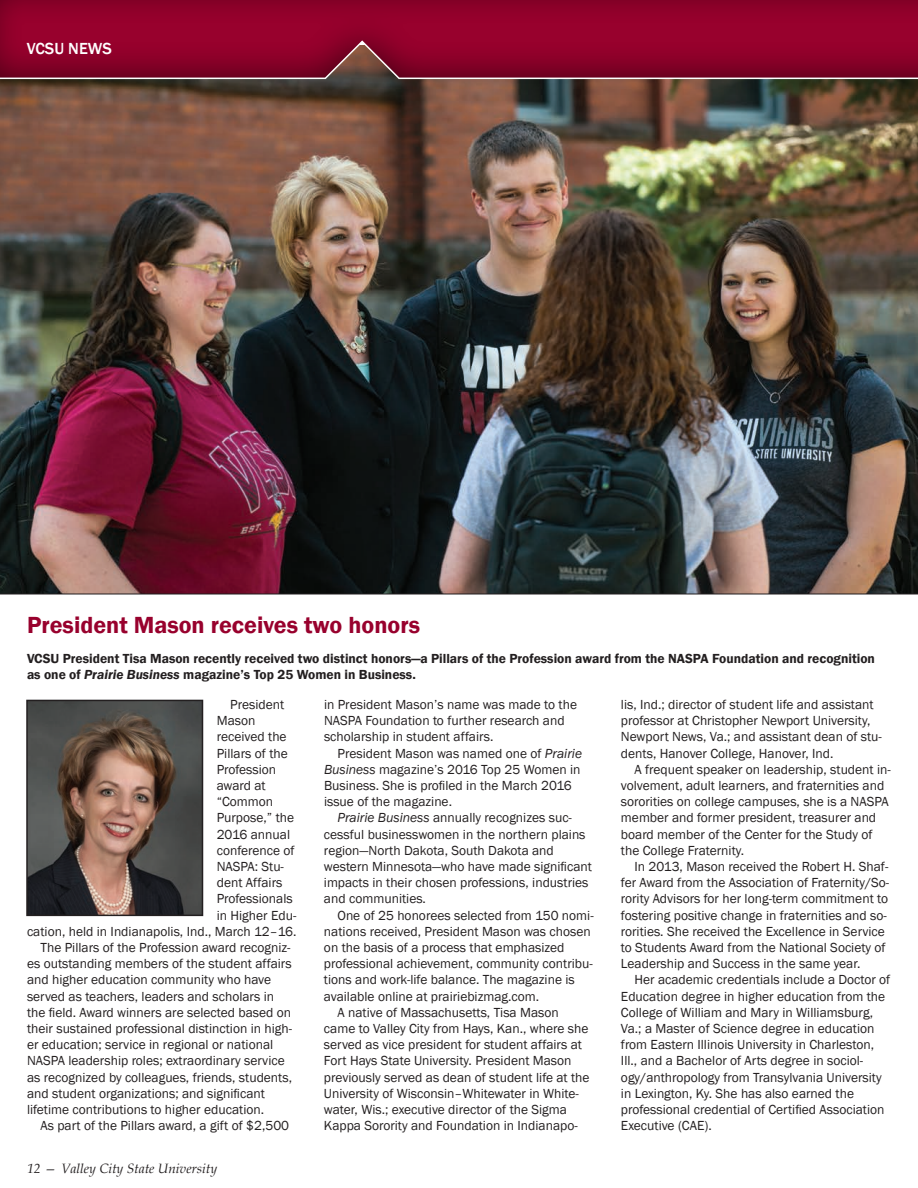
<style>
.page{position:relative;width:918px;height:1188px;background:#fff}
.page>*{position:absolute;margin:0;border:0;box-sizing:border-box;transform-origin:0 0}
.Heading_Article_Divi{font:600 24px "Franklin Gothic";color:#98012d}
.t1{font:500 16.5px "Franklin Gothic";color:#fff}
.Basic_Story_Indent{font:13.5px/16.2px "Franklin Gothic";color:#231f20}
.t2{font:600 13.5px/16.2px "Franklin Gothic";color:#231f20}
.t3{font:italic 13.5px "Book Antiqua";color:#231f20}
.s1{font-style:italic}
</style>
<div class="page">
<img style="left:0;top:80px;width:918px;height:514px">
<svg style="left:0;top:0;width:918px;height:80px;background:#8d072d"></svg>
<img style="left:29px;top:703px;width:171px;height:210px">
<div style="left:26px;top:700px;width:177px;height:216px;border:2px solid #231f20"></div>
<hr style="left:0;top:594px;width:918px;height:1px;background:#231f20">
<p class="t1" style="left:27px;top:39px;width:87px">VCSU NEWS</p>
<p class="Heading_Article_Divi" style="left:27px;top:611px;width:395px">President Mason receives two honors</p>
<p class="t2" style="left:27px;top:651px;width:850px">VCSU President Tisa Mason recently received two distinct honors—a Pillars of the Profession award from the NASPA Foundation and recognition as one of <span class="s1">Prairie Business</span> magazine’s Top 25 Women in Business.</p>
<p class="Basic_Story_Indent" style="left:230px;top:697px;width:56px">President</p>
<p class="Basic_Story_Indent" style="left:217px;top:713px;width:40px">Mason</p>
<p class="Basic_Story_Indent" style="left:217px;top:729px;width:71px">received the</p>
<p class="Basic_Story_Indent" style="left:217px;top:745px;width:73px">Pillars of the</p>
<p class="Basic_Story_Indent" style="left:217px;top:762px;width:61px">Profession</p>
<p class="Basic_Story_Indent" style="left:217px;top:778px;width:51px">award at</p>
<p class="Basic_Story_Indent" style="left:217px;top:794px;width:58px">“Common</p>
<p class="Basic_Story_Indent" style="left:217px;top:810px;width:79px">Purpose,” the</p>
<p class="Basic_Story_Indent" style="left:217px;top:826px;width:75px">2016 annual</p>
<p class="Basic_Story_Indent" style="left:217px;top:843px;width:79px">conference of</p>
<p class="Basic_Story_Indent" style="left:217px;top:859px;width:69px">NASPA: Stu-</p>
<p class="Basic_Story_Indent" style="left:217px;top:875px;width:67px">dent Affairs</p>
<p class="Basic_Story_Indent" style="left:217px;top:891px;width:77px">Professionals</p>
<p class="Basic_Story_Indent" style="left:217px;top:907px;width:81px">in Higher Edu-</p>
<p class="Basic_Story_Indent" style="left:27px;top:924px;width:271px">cation, held in Indianapolis, Ind., March 12–16.</p>
<p class="Basic_Story_Indent" style="left:27px;top:940px;width:267px;text-indent:14px">The Pillars of the Profession award recogniz&shy;es outstanding members of the student affairs and higher education community who have served as teachers, leaders and scholars in the field. Award winners are selected based on their sustained professional distinction in high&shy;er education; service in regional or national NASPA leadership roles; extraordinary service as recognized by colleagues, friends, students, and student organizations; and significant lifetime contributions to higher education.</p>
<p class="Basic_Story_Indent" style="left:40px;top:1118px;width:250px">As part of the Pillars award, a gift of $2,500</p>
<p class="Basic_Story_Indent" style="left:621px;top:697px;width:262px">lis, Ind.; director of student life and assistant professor at Christopher Newport University, Newport News, Va.; and assistant dean of stu&shy;dents, Hanover College, Hanover, Ind.</p>
<p class="Basic_Story_Indent" style="left:621px;top:762px;width:271px;text-indent:14px">A frequent speaker on leadership, student in&shy;volvement, adult learners, and fraternities and sororities on college campuses, she is a NASPA member and former president, treasurer and board member of the Center for the Study of the College Fraternity.</p>
<p class="Basic_Story_Indent" style="left:621px;top:859px;width:270px;text-indent:13px">In 2013, Mason received the Robert H. Shaf&shy;fer Award from the Association of Fraternity/So&shy;rority Advisors for her long-term commitment to fostering positive change in fraternities and so&shy;rorities. She received the Excellence in Service to Students Award from the National Society of Leadership and Success in the same year.</p>
<p class="Basic_Story_Indent" style="left:621px;top:972px;width:271px;text-indent:14px">Her academic credentials include a Doctor of Education degree in higher education from the College of William and Mary in Williamsburg, Va.; a Master of Science degree in education from Eastern Illinois University in Charleston, Ill., and a Bachelor of Arts degree in sociol&shy;ogy/anthropology from Transylvania University in Lexington, Ky. She has also earned the professional credential of Certified Association Executive (CAE).</p>
<p class="Basic_Story_Indent" style="left:324px;top:697px;width:255px">in President Mason’s name was made to the<br>NASPA Foundation to further research and scholarship in student affairs.</p>
<p class="Basic_Story_Indent" style="left:324px;top:745px;width:260px;text-indent:13px">President Mason was named one of <span class="s1">Prairie Business</span> magazine’s 2016 Top 25 Women in Business. She is profiled in the March 2016 issue of the magazine.</p>
<p class="Basic_Story_Indent" style="left:324px;top:810px;width:269px;text-indent:14px"><span class="s1">Prairie Business</span> annually recognizes suc&shy;cessful businesswomen in the northern plains region—North Dakota, South Dakota and western Minnesota—who have made significant impacts in their chosen professions, industries and communities.</p>
<p class="Basic_Story_Indent" style="left:324px;top:907px;width:271px;text-indent:14px">One of 25 honorees selected from 150 nomi&shy;nations received, President Mason was chosen on the basis of a process that emphasized professional achievement, community contribu&shy;tions and work-life balance. The magazine is available online at prairiebizmag.com.</p>
<p class="Basic_Story_Indent" style="left:324px;top:1005px;width:267px;text-indent:14px">A native of Massachusetts, Tisa Mason came to Valley City from Hays, Kan., where she served as vice president for student affairs at Fort Hays State University. President Mason previously served as dean of student life at the University of Wisconsin–Whitewater in White&shy;water, Wis.; executive director of the Sigma Kappa Sorority and Foundation in Indianapo-</p>
<p class="t3" style="left:27px;top:1160px;width:192px">12 — Valley City State University</p>
</div>
